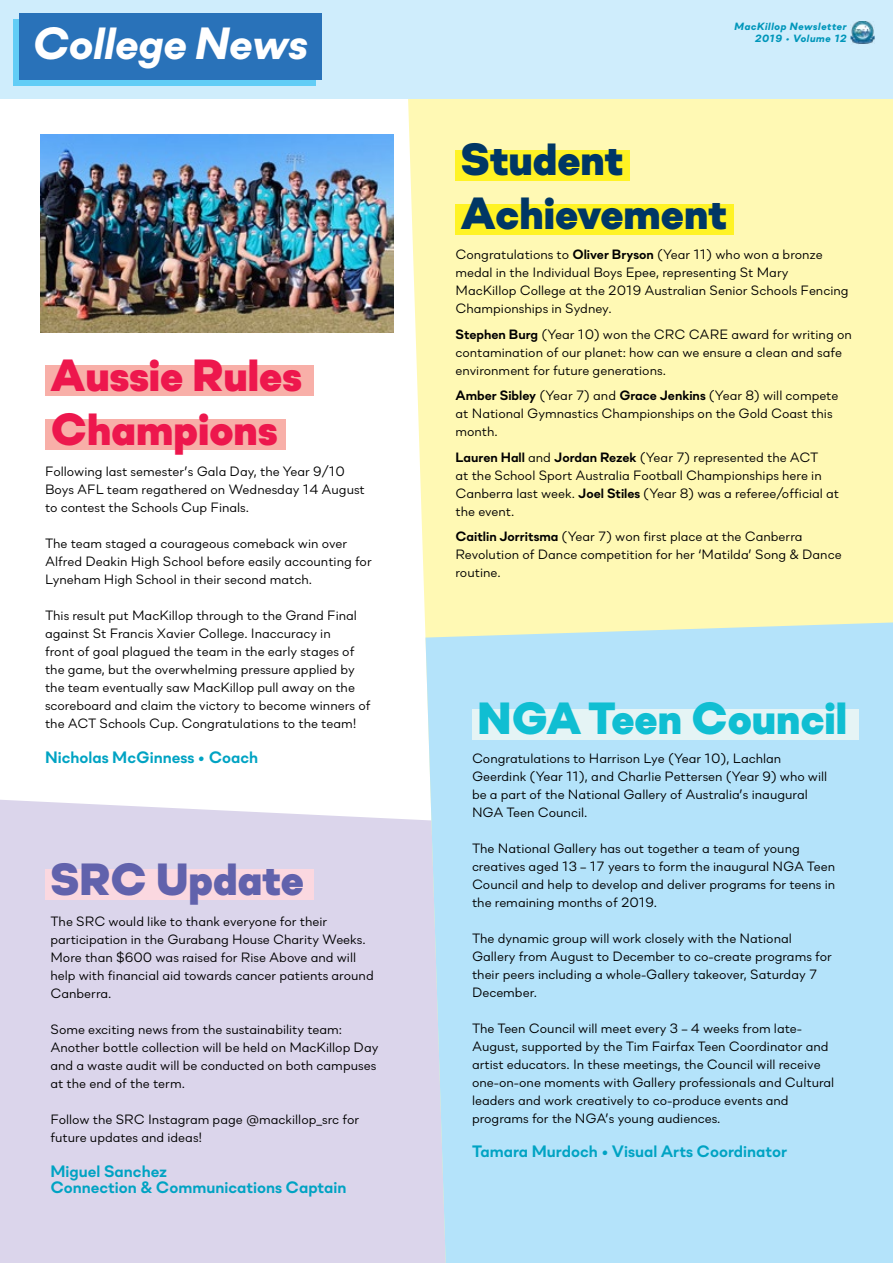
<style>
.page{position:relative;width:893px;height:1263px;background:#fff}
.page>*{position:absolute;margin:0;border:0;box-sizing:border-box;transform-origin:0 0}
.t1{font:900 45px/54px "Soin Sans Neue";color:#ed174d}
.t2{font:900 45px/54px "Soin Sans Neue";color:#003765}
.t3{font:900 45px "Soin Sans Neue";color:#10bed2}
.t4{font:italic 800 45px "Soin Sans Neue";color:#fff}
.t5{font:900 45px "Soin Sans Neue";color:#6162ac}
.t6{font:700 16.5px/16.5px "Soin Sans Neue";color:#00a3c3}
.t7{font:13.5px/18px "Soin Sans Neue";color:#000}
.t8{font:italic 800 10.5px "Soin Sans Neue";letter-spacing:.05em;color:#0096ba}
.s1{font-weight:700}
</style>
<div class="page">
<div style="left:0;top:800px;width:407px;height:463px;background:#dbd5eb"></div>
<div style="left:407px;top:98px;width:486px;height:1165px;background:#fff9b4"></div>
<div style="left:425px;top:622px;width:468px;height:641px;background:#b4e3fa"></div>
<div style="left:0;top:0;width:893px;height:98px;background:#cfedfc"></div>
<img style="left:850px;top:21px;width:24px;height:23px">
<div style="left:14px;top:19px;width:302px;height:67px;background:#62cdf6"></div>
<div style="left:20px;top:13px;width:302px;height:67px;background:#2972b9"></div>
<div style="left:455px;top:150px;width:175px;height:31px;background:#fff325"></div>
<div style="left:455px;top:204px;width:279px;height:31px;background:#fff325"></div>
<div style="left:45px;top:870px;width:268px;height:30px;background:#fbd8e0"></div>
<div style="left:45px;top:366px;width:268px;height:30px;background:#f8afa8"></div>
<div style="left:45px;top:420px;width:240px;height:30px;background:#f8afa8"></div>
<img style="left:41px;top:135px;width:353px;height:198px">
<div style="left:472px;top:709px;width:386px;height:31px;background:#e5f4f5"></div>
<p class="t8" style="left:735px;top:18px;width:114px">MacKillop Newsletter</p>
<h1 class="t4" style="left:33px;top:11px;width:277px">College News</h1>
<p class="t8" style="left:755px;top:31px;width:93px">2019 • Volume 12</p>
<h1 class="t1" style="left:50px;top:341px;width:253px">Aussie Rules<br>Champions</h1>
<p class="t7" style="left:45px;top:461px;width:321px">Following last semester’s Gala Day, the Year 9/10<br>Boys AFL team regathered on Wednesday 14 August to contest the Schools Cup Finals.</p>
<p class="t7" style="left:45px;top:533px;width:328px">The team staged a courageous comeback win over<br>Alfred Deakin High School before easily accounting for<br>Lyneham High School in their second match.</p>
<p class="t7" style="left:45px;top:605px;width:327px">This result put MacKillop through to the Grand Final against St Francis Xavier College. Inaccuracy in<br>front of goal plagued the team in the early stages of the game, but the overwhelming pressure applied by the team eventually saw MacKillop pull away on the scoreboard and claim the victory to become winners of the ACT Schools Cup. Congratulations to the team!</p>
<p class="t6" style="left:45px;top:748px;width:215px">Nicholas McGinness • Coach</p>
<h1 class="t5" style="left:50px;top:837px;width:255px">SRC Update</h1>
<p class="t7" style="left:50px;top:911px;width:325px">The SRC would like to thank everyone for their participation in the Gurabang House Charity Weeks.<br>More than $600 was raised for Rise Above and will help with financial aid towards cancer patients around Canberra.</p>
<p class="t7" style="left:50px;top:1019px;width:330px">Some exciting news from the sustainability team:<br>Another bottle collection will be held on MacKillop Day and a waste audit will be conducted on both campuses at the end of the term.</p>
<p class="t7" style="left:50px;top:1109px;width:310px">Follow the SRC Instagram page @mackillop_src for future updates and ideas!</p>
<p class="t6" style="left:50px;top:1162px;width:297px">Miguel Sanchez<br>Connection &amp; Communications Captain</p>
<h1 class="t2" style="left:461px;top:125px;width:268px">Student<br>Achievement</h1>
<p class="t7" style="left:455px;top:244px;width:395px">Congratulations to <span class="s1">Oliver Bryson</span> (Year 11) who won a bronze medal in the Individual Boys Epee, representing St Mary MacKillop College at the 2019 Australian Senior Schools Fencing Championships in Sydney.</p>
<p class="t7" style="left:455px;top:324px;width:398px"><span class="s1">Stephen Burg</span> (Year 10) won the CRC CARE award for writing on contamination of our planet: how can we ensure a clean and safe environment for future generations.</p>
<p class="t7" style="left:455px;top:385px;width:384px"><span class="s1">Amber Sibley</span> (Year 7) and <span class="s1">Grace Jenkins</span> (Year 8) will compete at National Gymnastics Championships on the Gold Coast this month.</p>
<p class="t7" style="left:455px;top:447px;width:385px"><span class="s1">Lauren Hall</span> and <span class="s1">Jordan Rezek</span> (Year 7) represented the ACT<br>at the School Sport Australia Football Championships here in Canberra last week. <span class="s1">Joel Stiles</span> (Year 8) was a referee/official at the event.</p>
<p class="t7" style="left:455px;top:526px;width:388px"><span class="s1">Caitlin Jorritsma</span> (Year 7) won first place at the Canberra<br>Revolution of Dance competition for her ‘Matilda’ Song &amp; Dance routine.</p>
<h1 class="t3" style="left:477px;top:677px;width:371px">NGA Teen Council</h1>
<p class="t7" style="left:472px;top:748px;width:357px">Congratulations to Harrison Lye (Year 10), Lachlan Geerdink (Year 11), and Charlie Pettersen (Year 9) who will be a part of the National Gallery of Australia’s inaugural NGA Teen Council.</p>
<p class="t7" style="left:472px;top:838px;width:365px">The National Gallery has out together a team of young creatives aged 13 – 17 years to form the inaugural NGA Teen Council and help to develop and deliver programs for teens in the remaining months of 2019.</p>
<p class="t7" style="left:472px;top:928px;width:361px">The dynamic group will work closely with the National Gallery from August to December to co-create programs for their peers including a whole-Gallery takeover, Saturday 7<br>December.</p>
<p class="t7" style="left:472px;top:1018px;width:364px">The Teen Council will meet every 3 – 4 weeks from late-August, supported by the Tim Fairfax Teen Coordinator and artist educators. In these meetings, the Council will receive one-on-one moments with Gallery professionals and Cultural leaders and work creatively to co-produce events and programs for the NGA’s young audiences.</p>
<p class="t6" style="left:472px;top:1143px;width:317px">Tamara Murdoch • Visual Arts Coordinator</p>
</div>
